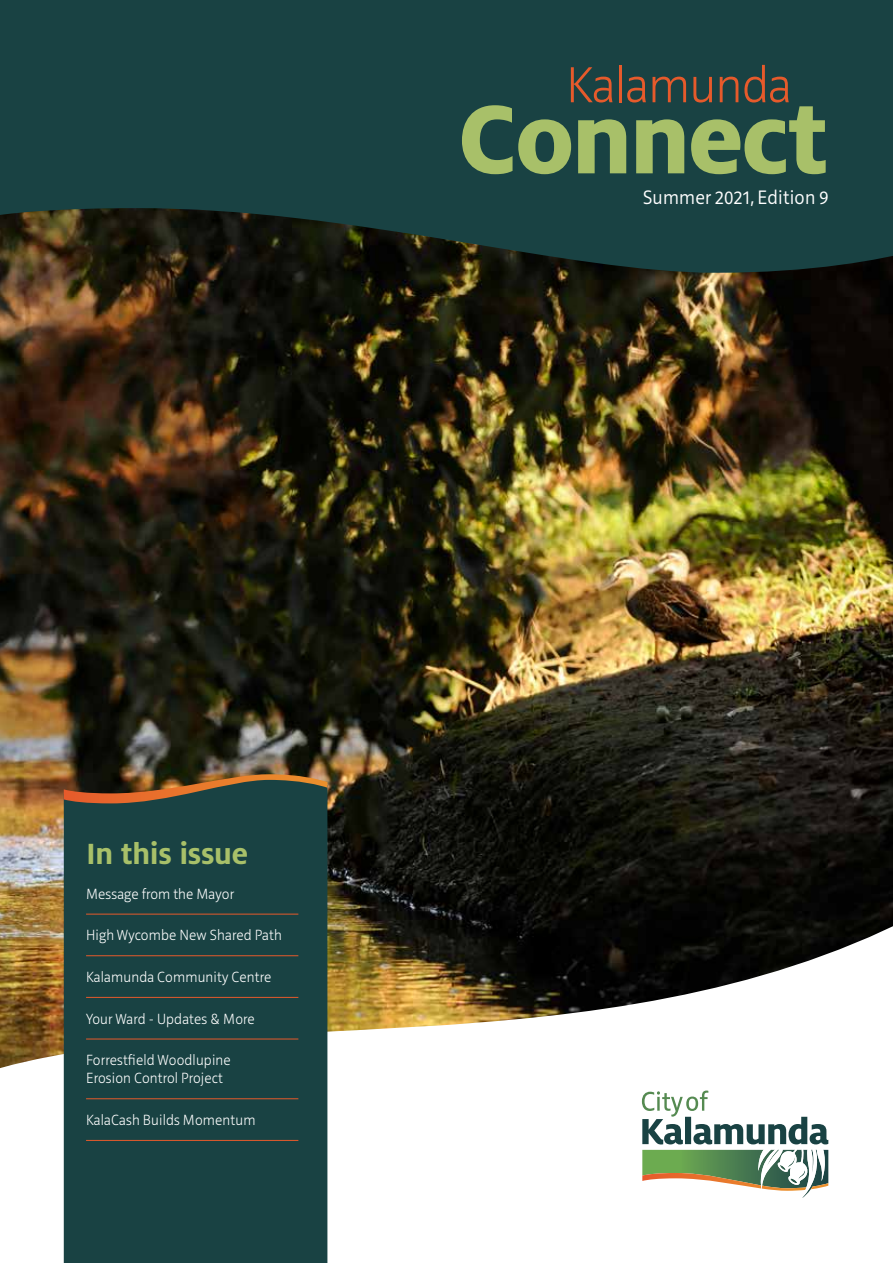
<style>
.page{position:relative;width:893px;height:1263px;background:#fff}
.page>*{position:absolute;margin:0;border:0;box-sizing:border-box;transform-origin:0 0}
.t1{font:800 107.85px "Milo OT";letter-spacing:-.02em;color:#a8c069}
.t2{font:200 51.75px "Riga";letter-spacing:-.01em;color:#e65a2b}
.t3{font:700 32.4px "Milo OT";letter-spacing:-.01em;color:#a8c069}
.t4{font:300 19.95px "Riga";letter-spacing:.01em;color:#fff}
.t5{font:200 15.15px/18.1px "Riga";letter-spacing:.01em;color:#fff}
</style>
<div class="page">
<img style="left:0;top:273px;width:893px;height:643px">
<svg style="left:0;top:916px;width:893px;height:347px"></svg>
<svg style="left:0;top:0;width:893px;height:273px;background:#193d3c"></svg>
<svg style="left:642px;top:1090px;width:186px;height:54px"></svg>
<svg style="left:642px;top:1150px;width:186px;height:49px"></svg>
<div style="left:64px;top:803px;width:263px;height:460px;background:#194243"></div>
<img style="left:64px;top:774px;width:263px;height:29px">
<hr style="left:86px;top:914px;width:212px;height:1px;background:#e65a2b">
<hr style="left:86px;top:955px;width:212px;height:1px;background:#e65a2b">
<hr style="left:86px;top:997px;width:212px;height:1px;background:#e65a2b">
<hr style="left:86px;top:1039px;width:212px;height:1px;background:#e65a2b">
<hr style="left:86px;top:1098px;width:212px;height:1px;background:#e65a2b">
<hr style="left:86px;top:1140px;width:212px;height:1px;background:#e65a2b">
<h2 class="t2" style="left:566px;top:58px;width:227px">Kalamunda</h2>
<h1 class="t1" style="left:458px;top:78px;width:373px">Connect</h1>
<h3 class="t4" style="left:643px;top:186px;width:187px">Summer 2021, Edition 9</h3>
<h3 class="t3" style="left:86px;top:835px;width:163px">In this issue</h3>
<p class="t5" style="left:86px;top:885px;width:150px">Message from the Mayor</p>
<p class="t5" style="left:86px;top:927px;width:197px">High Wycombe New Shared Path</p>
<p class="t5" style="left:86px;top:968px;width:187px">Kalamunda Community Centre</p>
<p class="t5" style="left:86px;top:1010px;width:170px">Your Ward - Updates &amp; More</p>
<p class="t5" style="left:86px;top:1051px;width:146px">Forrestfield Woodlupine<br>Erosion Control Project</p>
<p class="t5" style="left:86px;top:1111px;width:171px">KalaCash Builds Momentum</p>
</div>
